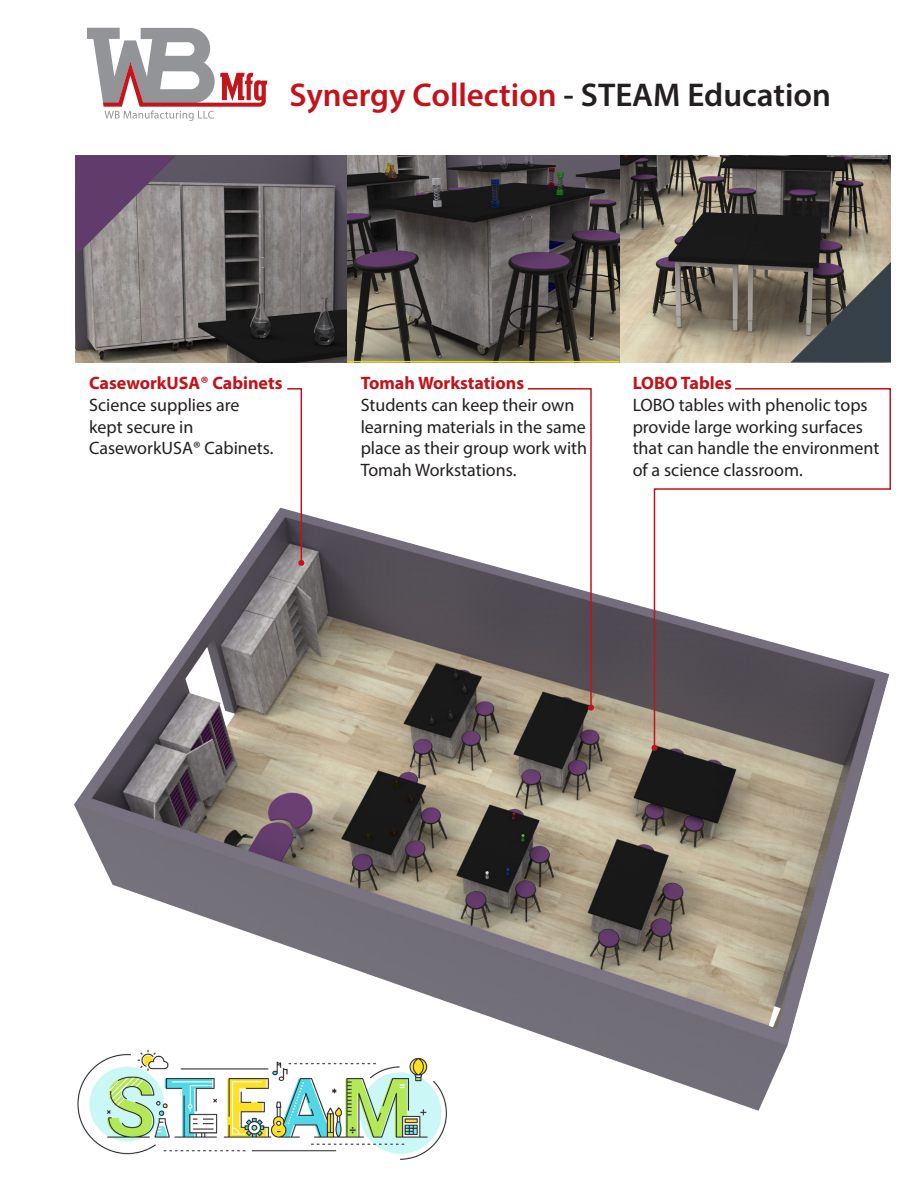
<style>
.page{position:relative;width:918px;height:1188px;background:#fff}
.page>*{position:absolute;margin:0;border:0;box-sizing:border-box;transform-origin:0 0}
.t1{font:600 33px "Myriad Pro";color:#c4121a}
.t2{font:18px/21.6px "Myriad Pro";color:#231f20}
.t3{font:700 18px "Myriad Pro";color:#c4121a}
.s1{color:#231f20}
</style>
<div class="page">
<svg style="left:87px;top:28px;width:180px;height:93px"></svg>
<img style="left:76px;top:156px;width:815px;height:206px">
<svg style="left:76px;top:156px;width:100px;height:100px;background:#7a647c"></svg>
<svg style="left:790px;top:262px;width:101px;height:100px;background:#585a58"></svg>
<img style="left:74px;top:508px;width:795px;height:603px">
<hr style="left:347px;top:361px;width:272px;height:1px;background:#eed818">
<svg style="left:286px;top:388px;width:18px;height:178px"></svg>
<svg style="left:526px;top:388px;width:68px;height:323px"></svg>
<svg style="left:653px;top:388px;width:238px;height:361px"></svg>
<svg style="left:651px;top:745px;width:6px;height:6px"></svg>
<img style="left:74px;top:1013px;width:385px;height:147px">
<h1 class="t1" style="left:290px;top:74px;width:543px">Synergy Collection <span class="s1">- STEAM Education</span></h1>
<p class="t3" style="left:89px;top:372px;width:195px">CaseworkUSA® Cabinets</p>
<p class="t2" style="left:89px;top:394px;width:186px">Science supplies are kept secure in<br>CaseworkUSA® Cabinets.</p>
<p class="t3" style="left:361px;top:372px;width:165px">Tomah Workstations</p>
<p class="t2" style="left:361px;top:394px;width:228px">Students can keep their own learning materials in the same place as their group work with<br>Tomah Workstations.</p>
<p class="t3" style="left:633px;top:372px;width:101px">LOBO Tables</p>
<p class="t2" style="left:633px;top:394px;width:248px">LOBO tables with phenolic tops provide large working surfaces that can handle the environment of a science classroom.</p>
</div>
